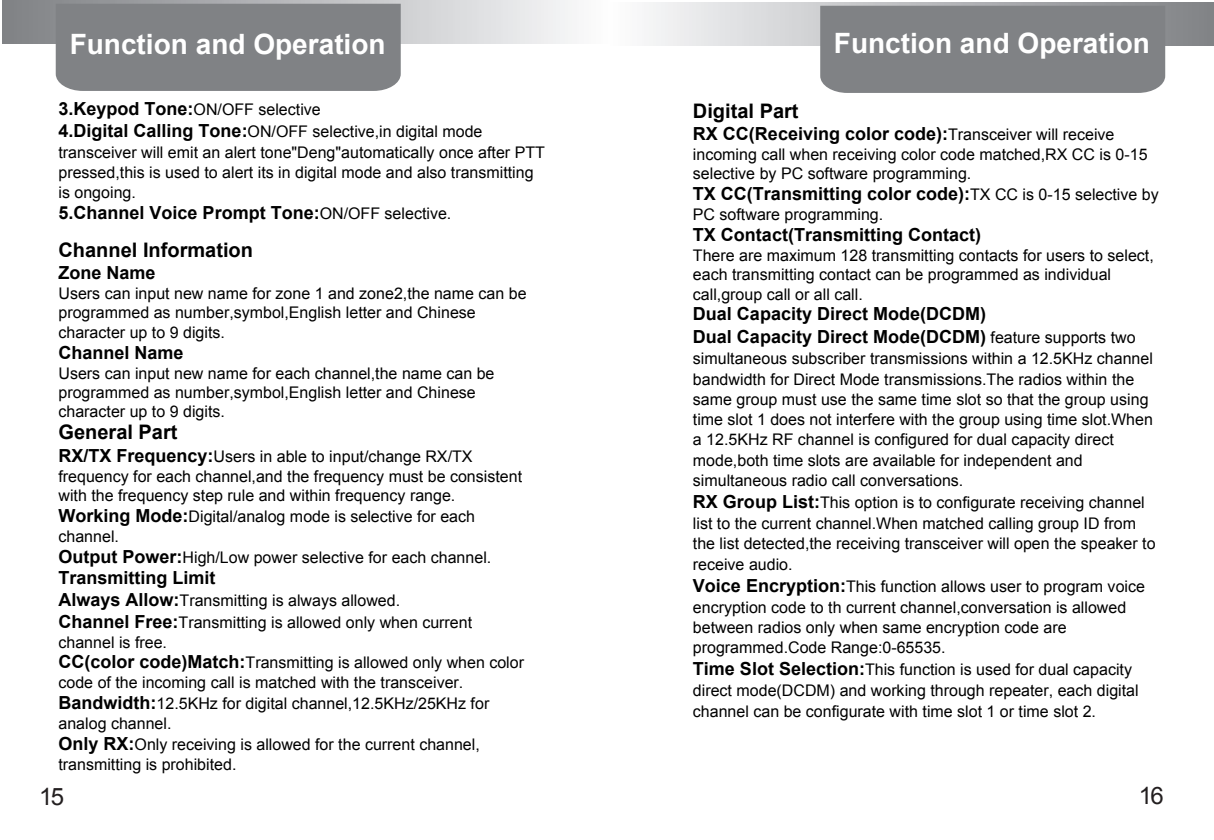
<style>
.page{position:relative;width:1214px;height:840px;background:#fff}
.page>*{position:absolute;margin:0;border:0;box-sizing:border-box;transform-origin:0 0}
.t1{font:700 28px "Arial";color:#fff}
.t2{font:24px "Arial";color:#231f20}
.t3{font:700 20px "Arial";color:#000}
.t4{font:700 18px/22.8px "Arial";color:#000}
.t5{font:16px/20.4px "Arial";color:#000}
.s1{font-weight:700;font-size:18px}
.s2{font-weight:400;font-size:16px}
</style>
<div class="page">
<div style="left:2px;top:0;width:608px;height:43px;background:linear-gradient(to right,#7e8084,#fafbfc)"></div>
<div style="left:56px;top:4px;width:344px;height:87px;background:#808285"></div>
<div style="left:610px;top:2px;width:603px;height:43px;background:linear-gradient(to right,#fbfbfc,#7f8185)"></div>
<div style="left:820px;top:6px;width:344px;height:87px;background:#808285"></div>
<h1 class="t1" style="left:70px;top:26px;width:317px">Function and Operation</h1>
<p class="t5" style="left:58px;top:98px;width:425px;line-height:22.4px"><span class="s1">3.Keypod Tone:</span>ON/OFF selective<br><span class="s1">4.Digital Calling Tone:</span>ON/OFF selective,in digital mode</p>
<p class="t5" style="left:58px;top:143px;width:488px">transceiver will emit an alert tone"Deng"automatically once after PTT pressed,this is used to alert its in digital mode and also transmitting is ongoing.</p>
<p class="t4" style="left:58px;top:202px;width:394px">5.Channel Voice Prompt Tone:<span class="s2">ON/OFF selective.</span></p>
<p class="t3" style="left:58px;top:236px;width:196px">Channel Information</p>
<p class="t4" style="left:58px;top:262px;width:99px">Zone Name</p>
<p class="t5" style="left:58px;top:284px;width:469px;line-height:19.2px">Users can input new name for zone 1 and zone2,the name can be programmed as number,symbol,English letter and Chinese character up to 9 digits.</p>
<p class="t4" style="left:58px;top:341px;width:127px">Channel Name</p>
<p class="t5" style="left:58px;top:363px;width:437px;line-height:19.2px">Users can input new name for each channel,the name can be programmed as number,symbol,English letter and Chinese character up to 9 digits.</p>
<p class="t3" style="left:58px;top:419px;width:120px">General Part</p>
<p class="t5" style="left:58px;top:446px;width:465px;line-height:19.6px"><span class="s1">RX/TX Frequency:</span>Users in able to input/change RX/TX frequency for each channel,and the frequency must be consistent with the frequency step rule and within frequency range.</p>
<p class="t5" style="left:58px;top:506px;width:434px"><span class="s1">Working Mode:</span>Digital/analog mode is selective for each channel.<br><span class="s1">Output Power:</span>High/Low power selective for each channel.</p>
<p class="t4" style="left:58px;top:567px;width:159px">Transmitting Limit</p>
<p class="t5" style="left:58px;top:589px;width:415px;line-height:21.6px"><span class="s1">Always Allow:</span>Transmitting is always allowed.<br><span class="s1">Channel Free:</span>Transmitting is allowed only when current</p>
<p class="t5" style="left:58px;top:631px;width:467px">channel is free.<br><span class="s1">CC(color code)Match:</span>Transmitting is allowed only when color code of the incoming call is matched with the transceiver.<br><span class="s1">Bandwidth:</span>12.5KHz for digital channel,12.5KHz/25KHz for analog channel.<br><span class="s1">Only RX:</span>Only receiving is allowed for the current channel, transmitting is prohibited.</p>
<h1 class="t1" style="left:833px;top:25px;width:317px">Function and Operation</h1>
<p class="t3" style="left:693px;top:97px;width:107px">Digital Part</p>
<p class="t4" style="left:693px;top:123px;width:423px">RX CC(Receiving color code):<span class="s2">Transceiver will receive</span></p>
<p class="t5" style="left:693px;top:145px;width:456px;line-height:19.2px">incoming call when receiving color code matched,RX CC is 0-15 selective by PC software programming.</p>
<p class="t4" style="left:693px;top:183px;width:467px">TX CC(Transmitting color code):<span class="s2">TX CC is 0-15 selective by</span></p>
<p class="t5" style="left:693px;top:204px;width:192px">PC software programming.</p>
<p class="t4" style="left:693px;top:224px;width:289px">TX Contact(Transmitting Contact)</p>
<p class="t5" style="left:693px;top:246px;width:462px;line-height:19.2px">There are maximum 128 transmitting contacts for users to select, each transmitting contact can be programmed as individual call,group call or all call.</p>
<p class="t4" style="left:693px;top:303px;width:444px">Dual Capacity Direct Mode(DCDM)<br>Dual Capacity Direct Mode(DCDM) <span class="s2">feature supports two</span></p>
<p class="t5" style="left:693px;top:348px;width:461px">simultaneous subscriber transmissions within a 12.5KHz channel bandwidth for Direct Mode transmissions.The radios within the same group must use the same time slot so that the group using time slot 1 does not interfere with the group using time slot.When a 12.5KHz RF channel is configured for dual capacity direct mode,both time slots are available for independent and simultaneous radio call conversations.</p>
<p class="t5" style="left:693px;top:492px;width:464px"><span class="s1">RX Group List:</span>This option is to configurate receiving channel list to the current channel.When matched calling group ID from the list detected,the receiving transceiver will open the speaker to receive audio.</p>
<p class="t5" style="left:693px;top:575px;width:453px"><span class="s1">Voice Encryption:</span>This function allows user to program voice encryption code to th current channel,conversation is allowed between radios only when same encryption code are programmed.Code Range:0-65535.</p>
<p class="t5" style="left:693px;top:659px;width:447px"><span class="s1">Time Slot Selection:</span>This function is used for dual capacity direct mode(DCDM) and working through repeater, each digital channel can be configurate with time slot 1 or time slot 2.</p>
<h2 class="t2" style="left:39px;top:780px;width:26px">15</h2>
<h2 class="t2" style="left:1138px;top:779px;width:26px">16</h2>
</div>
